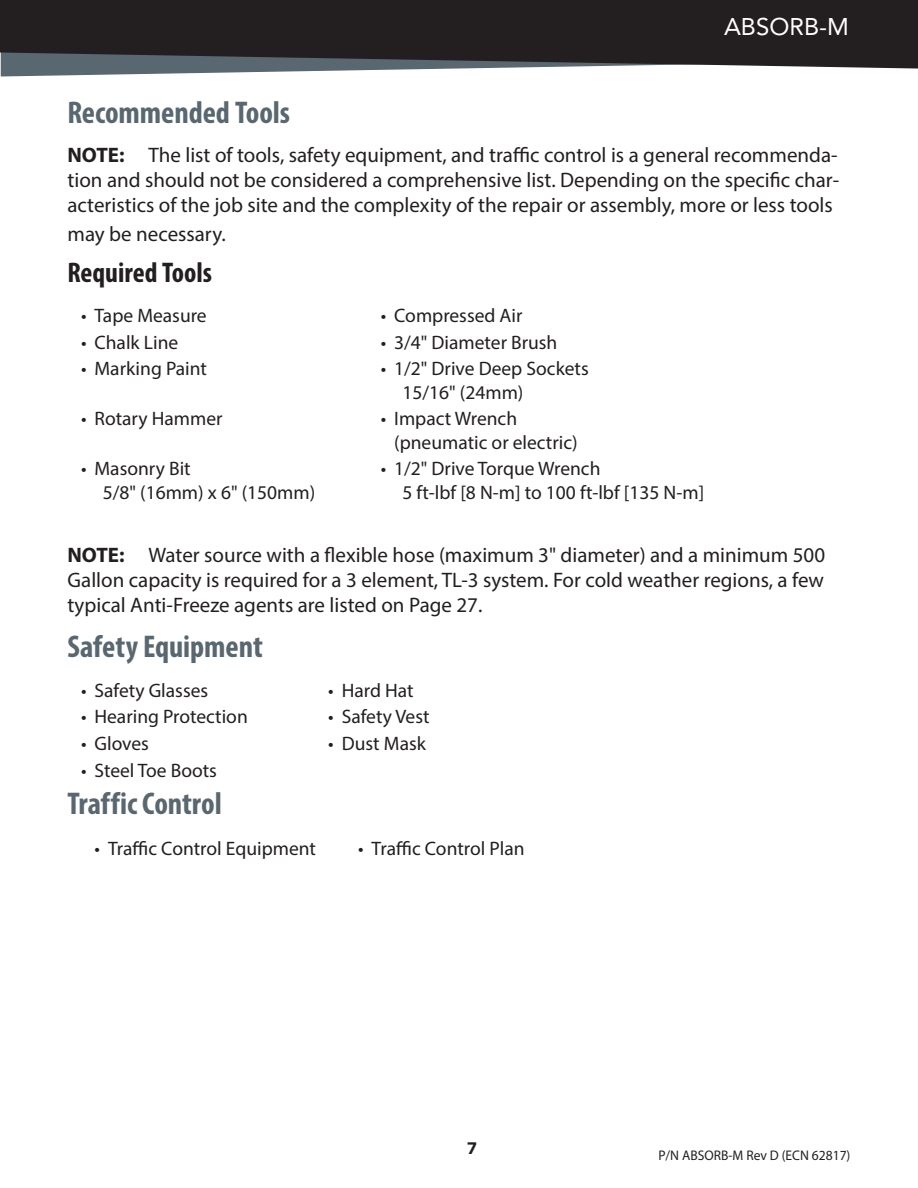
<style>
.page{position:relative;width:918px;height:1188px;background:#fff}
.page>*{position:absolute;margin:0;border:0;box-sizing:border-box;transform-origin:0 0}
.Header_1{font:700 condensed 31.5px "Myriad Pro";color:#596770}
.SubHeader_1{font:700 condensed 28.5px "Myriad Pro";color:#231f20}
.t1{font:24px "Avenir LT Std";color:#fff}
.NOTES{font:21px/25.2px "Myriad Pro";color:#231f20;text-align:justify}
.t2{font:19.5px/23.4px "Myriad Pro";color:#231f20}
.t3{font:900 16.5px "Avenir LT Std";color:#231f20}
.t4{font:13.95px "Myriad Pro";color:#231f20}
.s1{font-weight:700}
</style>
<div class="page">
<svg style="left:1px;top:69px;width:426px;height:7px"></svg>
<svg style="left:0;top:0;width:918px;height:69px;background:#2c2a2c"></svg>
<p class="t1" style="left:724px;top:13px;width:126px">ABSORB-M</p>
<p class="Header_1" style="left:68px;top:93px;width:224px">Recommended Tools</p>
<p class="NOTES" style="left:68px;top:142px;width:773px"><span class="s1">NOTE:</span> The list of tools, safety equipment, and traffic control is a general recommenda&shy;tion and should not be considered a comprehensive list. Depending on the specific char&shy;acteristics of the job site and the complexity of the repair or assembly, more or less tools</p>
<p class="NOTES" style="left:68px;top:221px;width:160px">may be necessary.</p>
<p class="SubHeader_1" style="left:68px;top:255px;width:146px">Required Tools</p>
<p class="t2" style="left:81px;top:303px;width:127px">• Tape Measure</p>
<p class="t2" style="left:381px;top:303px;width:143px">• Compressed Air</p>
<p class="t2" style="left:81px;top:330px;width:99px">• Chalk Line</p>
<p class="t2" style="left:381px;top:330px;width:178px">• 3/4" Diameter Brush</p>
<p class="t2" style="left:81px;top:357px;width:128px">• Marking Paint</p>
<p class="t2" style="left:402px;top:357px;width:188px;text-indent:-22px">• 1/2" Drive Deep Sockets<br>15/16" (24mm)</p>
<p class="t2" style="left:81px;top:407px;width:143px">• Rotary Hammer</p>
<p class="t2" style="left:394px;top:407px;width:185px;text-indent:-13px">• Impact Wrench (pneumatic or electric)</p>
<p class="t2" style="left:103px;top:457px;width:214px;text-indent:-22px">• Masonry Bit<br>5/8" (16mm) x 6" (150mm)</p>
<p class="t2" style="left:402px;top:457px;width:303px;text-indent:-22px">• 1/2" Drive Torque Wrench<br>5 ft-lbf [8 N-m] to 100 ft-lbf [135 N-m]</p>
<p class="NOTES" style="left:68px;top:542px;width:759px"><span class="s1">NOTE:</span> Water source with a flexible hose (maximum 3" diameter) and a minimum 500<br>Gallon capacity is required for a 3 element, TL-3 system. For cold weather regions, a few typical Anti-Freeze agents are listed on Page 27.</p>
<p class="Header_1" style="left:68px;top:626px;width:197px">Safety Equipment</p>
<p class="t2" style="left:81px;top:678px;width:129px">• Safety Glasses</p>
<p class="t2" style="left:328px;top:678px;width:87px">• Hard Hat</p>
<p class="t2" style="left:81px;top:705px;width:168px">• Hearing Protection</p>
<p class="t2" style="left:328px;top:705px;width:103px">• Safety Vest</p>
<p class="t2" style="left:81px;top:731px;width:69px">• Gloves</p>
<p class="t2" style="left:328px;top:731px;width:99px">• Dust Mask</p>
<p class="t2" style="left:81px;top:758px;width:138px">• Steel Toe Boots</p>
<p class="Header_1" style="left:68px;top:784px;width:156px">Traffic Control</p>
<p class="t2" style="left:94px;top:836px;width:223px">• Traffic Control Equipment</p>
<p class="t2" style="left:358px;top:836px;width:168px">• Traffic Control Plan</p>
<p class="t3" style="left:467px;top:1138px;width:11px">7</p>
<p class="t4" style="left:658px;top:1147px;width:194px">P/N ABSORB-M Rev D (ECN 62817)</p>
</div>
